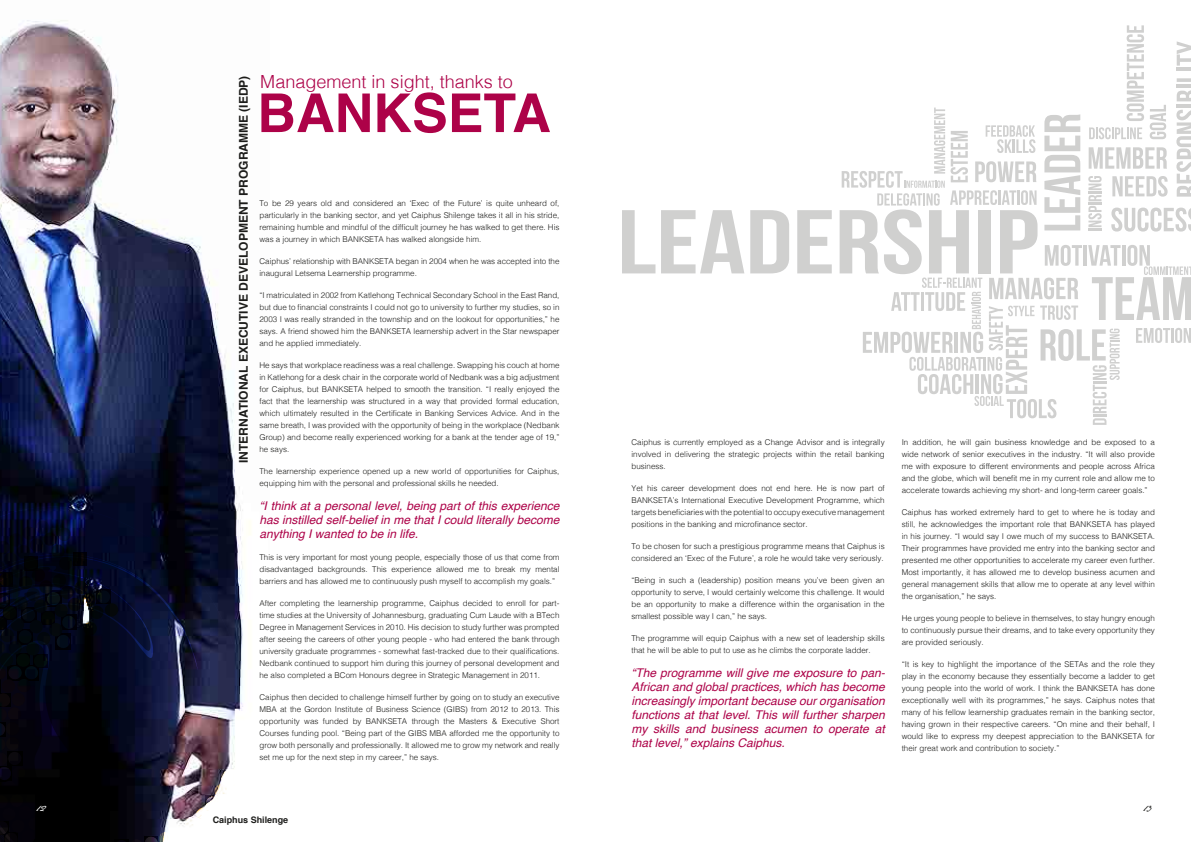
<style>
.page{position:relative;width:1191px;height:842px;background:#fff}
.page>*{position:absolute;margin:0;border:0;box-sizing:border-box;transform-origin:0 0}
.t1{font:700 53.5px "Helvetica";color:#ad0248}
.t2{font:300 18px "Helvetica";color:#ad0248}
.t3{font:italic 12px/14px "Helvetica";color:#ad0248;text-align:justify}
.t4{font:700 12px "Helvetica";color:#1d1d1b}
.t5{font:700 9px "Helvetica";color:#1d1d1b}
.t6{font:9px "Jane Austen";color:#1d1d1b}
.t7{font:9px "Jane Austen";color:#fff}
.t8{font:300 8px/12px "Helvetica";color:#1d1d1b;text-align:justify}
</style>
<div class="page">
<img style="left:0;top:20px;width:241px;height:487px">
<svg style="left:622px;top:210px;width:33px;height:63px"></svg>
<svg style="left:661px;top:210px;width:83px;height:63px"></svg>
<svg style="left:750px;top:210px;width:39px;height:63px"></svg>
<svg style="left:797px;top:210px;width:34px;height:63px"></svg>
<svg style="left:839px;top:25px;width:352px;height:400px"></svg>
<svg style="left:0;top:507px;width:243px;height:13px;background:#0d1231"></svg>
<svg style="left:0;top:520px;width:250px;height:322px;background:#232434"></svg>
<p class="t7" style="left:36px;top:803px;width:11px">12</p>
<h3 class="t4" style="left:234px;top:463px;width:389px;rotate:-90deg">INTERNATIONAL EXECUTIVE DEVELOPMENT PROGRAMME (IEDP)</h3>
<h2 class="t2" style="left:260px;top:66px;width:254px">Management in sight, thanks to</h2>
<h1 class="t1" style="left:257px;top:70px;width:295px">BANKSETA</h1>
<p class="t8" style="left:259px;top:196px;width:301px">To be 29 years old and considered an ‘Exec of the Future’ is quite unheard of, particularly in the banking sector, and yet Caiphus Shilenge takes it all in his stride, remaining humble and mindful of the difficult journey he has walked to get there. His was a journey in which BANKSETA has walked alongside him.</p>
<p class="t8" style="left:259px;top:254px;width:301px">Caiphus’ relationship with BANKSETA began in 2004 when he was accepted into the inaugural Letsema Learnership programme.</p>
<p class="t8" style="left:259px;top:288px;width:301px">“I matriculated in 2002 from Katlehong Technical Secondary School in the East Rand, but due to financial constraints I could not go to university to further my studies, so in 2003 I was really stranded in the township and on the lookout for opportunities,” he says. A friend showed him the BANKSETA learnership advert in the Star newspaper and he applied immediately.</p>
<p class="t8" style="left:259px;top:358px;width:301px">He says that workplace readiness was a real challenge. Swapping his couch at home in Katlehong for a desk chair in the corporate world of Nedbank was a big adjustment for Caiphus, but BANKSETA helped to smooth the transition. “I really enjoyed the fact that the learnership was structured in a way that provided formal education, which ultimately resulted in the Certificate in Banking Services Advice. And in the same breath, I was provided with the opportunity of being in the workplace (Nedbank Group) and become really experienced working for a bank at the tender age of 19,” he says.</p>
<p class="t8" style="left:259px;top:464px;width:301px">The learnership experience opened up a new world of opportunities for Caiphus, equipping him with the personal and professional skills he needed.</p>
<h3 class="t3" style="left:259px;top:499px;width:301px">“I think at a personal level, being part of this experience has instilled self-belief in me that I could literally become anything I wanted to be in life.</h3>
<p class="t8" style="left:259px;top:550px;width:301px">This is very important for most young people, especially those of us that come from disadvantaged backgrounds. This experience allowed me to break my mental barriers and has allowed me to continuously push myself to accomplish my goals.”</p>
<p class="t8" style="left:259px;top:596px;width:301px">After completing the learnership programme, Caiphus decided to enroll for part&shy;time studies at the University of Johannesburg, graduating Cum Laude with a BTech Degree in Management Services in 2010. His decision to study further was prompted after seeing the careers of other young people - who had entered the bank through university graduate programmes - somewhat fast-tracked due to their qualifications.<br>Nedbank continued to support him during this journey of personal development and he also completed a BCom Honours degree in Strategic Management in 2011.</p>
<p class="t8" style="left:259px;top:690px;width:301px">Caiphus then decided to challenge himself further by going on to study an executive MBA at the Gordon Institute of Business Science (GIBS) from 2012 to 2013. This opportunity was funded by BANKSETA through the Masters &amp; Executive Short Courses funding pool. “Being part of the GIBS MBA afforded me the opportunity to grow both personally and professionally. It allowed me to grow my network and really set me up for the next step in my career,” he says.</p>
<p class="t5" style="left:213px;top:812px;width:77px">Caiphus Shilenge</p>
<p class="t8" style="left:631px;top:436px;width:255px">Caiphus is currently employed as a Change Advisor and is integrally involved in delivering the strategic projects within the retail banking business.</p>
<p class="t8" style="left:631px;top:482px;width:255px">Yet his career development does not end here. He is now part of BANKSETA’s International Executive Development Programme, which targets beneficiaries with the potential to occupy executive management positions in the banking and microfinance sector.</p>
<p class="t8" style="left:631px;top:540px;width:255px">To be chosen for such a prestigious programme means that Caiphus is considered an ‘Exec of the Future’, a role he would take very seriously.</p>
<p class="t8" style="left:631px;top:574px;width:255px">“Being in such a (leadership) position means you’ve been given an opportunity to serve, I would certainly welcome this challenge. It would be an opportunity to make a difference within the organisation in the smallest possible way I can,” he says.</p>
<p class="t8" style="left:631px;top:632px;width:255px">The programme will equip Caiphus with a new set of leadership skills that he will be able to put to use as he climbs the corporate ladder.</p>
<p class="t3" style="left:631px;top:666px;width:255px">“The programme will give me exposure to pan-African and global practices, which has become increasingly important because our organisation functions at that level. This will further sharpen my skills and business acumen to operate at that level,” explains Caiphus.</p>
<p class="t8" style="left:901px;top:436px;width:255px">In addition, he will gain business knowledge and be exposed to a wide network of senior executives in the industry. “It will also provide me with exposure to different environments and people across Africa and the globe, which will benefit me in my current role and allow me to accelerate towards achieving my short- and long-term career goals.”</p>
<p class="t8" style="left:901px;top:506px;width:255px">Caiphus has worked extremely hard to get to where he is today and still, he acknowledges the important role that BANKSETA has played in his journey. “I would say I owe much of my success to BANKSETA.<br>Their programmes have provided me entry into the banking sector and presented me other opportunities to accelerate my career even further.<br>Most importantly, it has allowed me to develop business acumen and general management skills that allow me to operate at any level within the organisation,” he says.</p>
<p class="t8" style="left:901px;top:612px;width:255px">He urges young people to believe in themselves, to stay hungry enough to continuously pursue their dreams, and to take every opportunity they are provided seriously.</p>
<p class="t8" style="left:901px;top:658px;width:255px">“It is key to highlight the importance of the SETAs and the role they play in the economy because they essentially become a ladder to get young people into the world of work. I think the BANKSETA has done exceptionally well with its programmes,” he says. Caiphus notes that many of his fellow learnership graduates remain in the banking sector, having grown in their respective careers. “On mine and their behalf, I would like to express my deepest appreciation to the BANKSETA for their great work and contribution to society.”</p>
<p class="t6" style="left:1143px;top:803px;width:10px">13</p>
</div>
